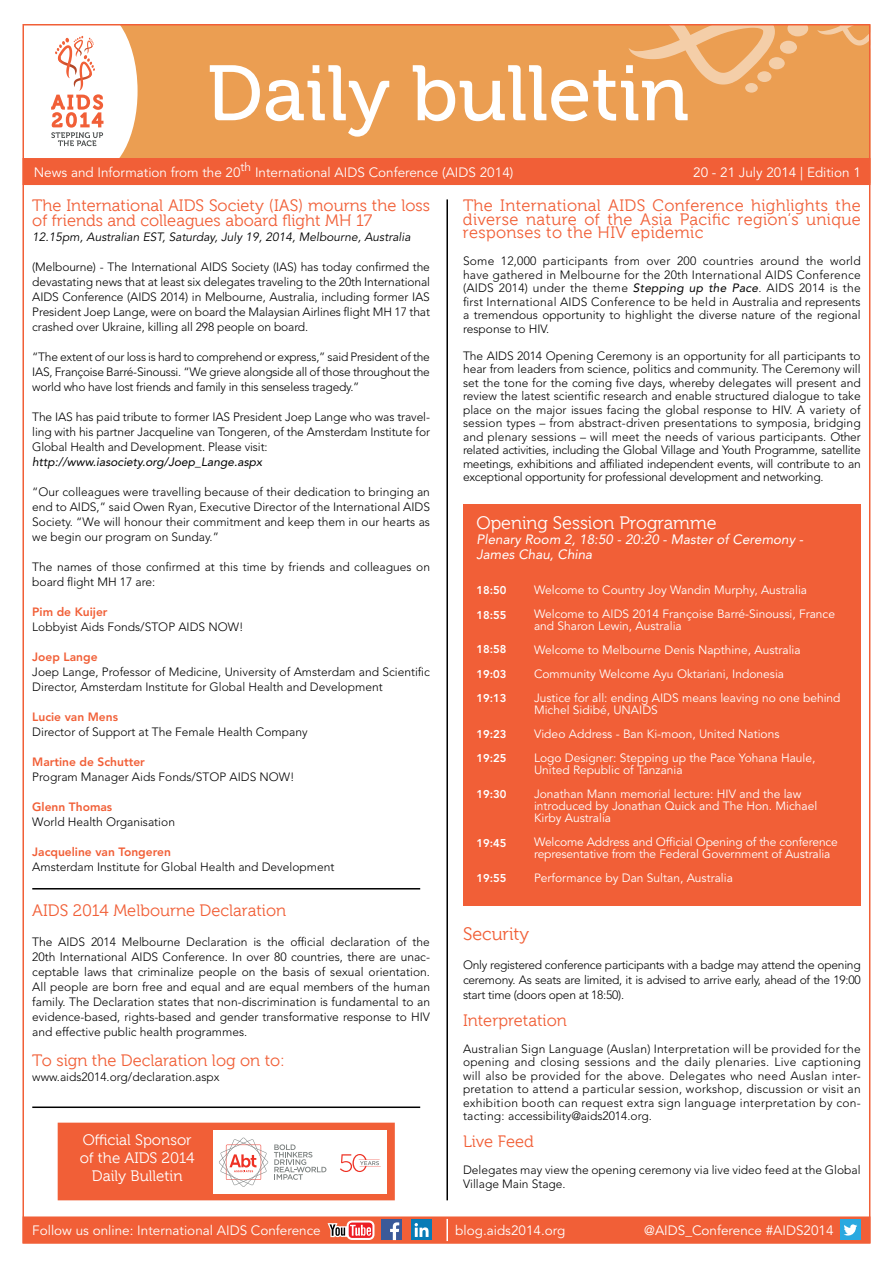
<style>
.page{position:relative;width:893px;height:1263px;background:#fff}
.page>*{position:absolute;margin:0;border:0;box-sizing:border-box;transform-origin:0 0}
.t1{font:78px "Museo 500";color:#fff}
.t2{font:18px "Museo 300";color:#fff}
.t3{font:18px "Museo 300";color:#f15f37}
.t4{font:16.5px/13.5px "Museo 300";color:#f15f37}
.t5{font:15.15px/18.1px "Museo 300";color:#fff;text-align:center}
.t6{font:13.5px "Avenir LT Std";color:#fff}
.t7{font:italic 13.5px/15px "Avenir LT Std";color:#fff}
.t8{font:300 12px/15px "Avenir LT Std";color:#000;text-align:justify}
.t9{font:12px/24px "Avenir LT Std";color:#fff}
.t10{font:800 12px "Avenir LT Std";color:#f15f37}
.t11{font:italic 12px "Avenir LT Std";color:#000}
.t12{font:italic 12px "Avenir LT Std";color:#000}
.t13{font:800 11.25px/23.9px "Avenir LT Std";color:#fff}
.s1{font-weight:400;font-style:italic}
</style>
<div class="page">
<div style="left:60px;top:27px;width:807px;height:131px;background:#eb9e52"></div>
<div style="left:23px;top:158px;width:847px;height:27px;background:#f15f37"></div>
<div style="left:23px;top:1216px;width:847px;height:27px;background:#f15f37;border:2px solid #f15f37"></div>
<svg style="left:51px;top:36px;width:52px;height:110px"></svg>
<hr style="left:446px;top:199px;width:2px;height:1001px;background:#000">
<div style="left:58px;top:1123px;width:337px;height:77px;background:#f15f37"></div>
<div style="left:213px;top:1130px;width:174px;height:64px;background:#fff"></div>
<svg style="left:219px;top:1137px;width:49px;height:50px"></svg>
<svg style="left:274px;top:1144px;width:52px;height:36px"></svg>
<svg style="left:340px;top:1154px;width:41px;height:18px"></svg>
<hr style="left:32px;top:1106px;width:388px;height:2px;background:#000">
<hr style="left:32px;top:888px;width:388px;height:1px;background:#000">
<div style="left:381px;top:1220px;width:20px;height:20px;background:#3a5a99"></div>
<svg style="left:390px;top:1222px;width:9px;height:18px"></svg>
<div style="left:840px;top:1220px;width:21px;height:20px;background:#2aa9e0"></div>
<svg style="left:844px;top:1224px;width:13px;height:11px"></svg>
<div style="left:411px;top:1220px;width:21px;height:20px;background:#077bb6"></div>
<svg style="left:415px;top:1223px;width:14px;height:14px"></svg>
<hr style="left:446px;top:1219px;width:2px;height:22px;background:#fff">
<svg style="left:328px;top:1220px;width:46px;height:20px"></svg>
<svg style="left:628px;top:27px;width:180px;height:66px;background:#edab6a"></svg>
<svg style="left:817px;top:27px;width:50px;height:22px"></svg>
<div style="left:463px;top:504px;width:398px;height:401px;background:#f15f37"></div>
<h1 class="t1" style="left:207px;top:51px;width:484px">Daily bulletin</h1>
<p class="t6" style="left:34px;top:164px;width:481px">News and Information from the 20<sup>th</sup> International AIDS Conference (AIDS 2014)</p>
<p class="t6" style="left:693px;top:164px;width:169px">20 - 21 July 2014 | Edition 1</p>
<h3 class="t4" style="left:32px;top:198px;width:399px;line-height:15px">The International AIDS Society (IAS) mourns the loss of friends and colleagues aboard flight MH 17</h3>
<p class="t11" style="left:32px;top:230px;width:380px">12.15pm, Australian EST, Saturday, July 19, 2014, Melbourne, Australia</p>
<p class="t8" style="left:32px;top:260px;width:399px">(Melbourne) - The International AIDS Society (IAS) has today confirmed the devastating news that at least six delegates traveling to the 20th International AIDS Conference (AIDS 2014) in Melbourne, Australia, including former IAS President Joep Lange, were on board the Malaysian Airlines flight MH 17 that crashed over Ukraine, killing all 298 people on board.</p>
<p class="t8" style="left:32px;top:350px;width:399px">“The extent of our loss is hard to comprehend or express,” said President of the IAS, Françoise Barré-Sinoussi. “We grieve alongside all of those throughout the world who have lost friends and family in this senseless tragedy.”</p>
<p class="t8" style="left:32px;top:410px;width:399px">The IAS has paid tribute to former IAS President Joep Lange who was travel&shy;ling with his partner Jacqueline van Tongeren, of the Amsterdam Institute for Global Health and Development. Please visit:</p>
<p class="t12" style="left:32px;top:455px;width:231px">http://www.iasociety.org/Joep_Lange.aspx</p>
<p class="t8" style="left:32px;top:485px;width:399px">“Our colleagues were travelling because of their dedication to bringing an end to AIDS,” said Owen Ryan, Executive Director of the International AIDS Society. “We will honour their commitment and keep them in our hearts as we begin our program on Sunday.”</p>
<p class="t8" style="left:32px;top:560px;width:399px">The names of those confirmed at this time by friends and colleagues on board flight MH 17 are:</p>
<p class="t10" style="left:32px;top:605px;width:77px">Pim de Kuijer</p>
<p class="t8" style="left:32px;top:620px;width:213px">Lobbyist Aids Fonds/STOP AIDS NOW!</p>
<p class="t10" style="left:32px;top:650px;width:67px">Joep Lange</p>
<p class="t8" style="left:32px;top:665px;width:399px">Joep Lange, Professor of Medicine, University of Amsterdam and Scientific<br>Director, Amsterdam Institute for Global Health and Development</p>
<p class="t10" style="left:32px;top:710px;width:87px">Lucie van Mens</p>
<p class="t8" style="left:32px;top:725px;width:277px">Director of Support at The Female Health Company</p>
<p class="t10" style="left:32px;top:755px;width:114px">Martine de Schutter</p>
<p class="t8" style="left:32px;top:770px;width:264px">Program Manager Aids Fonds/STOP AIDS NOW!</p>
<p class="t10" style="left:32px;top:800px;width:81px">Glenn Thomas</p>
<p class="t8" style="left:32px;top:815px;width:144px">World Health Organisation</p>
<p class="t10" style="left:32px;top:845px;width:140px">Jacqueline van Tongeren</p>
<p class="t8" style="left:32px;top:860px;width:304px">Amsterdam Institute for Global Health and Development</p>
<h3 class="t4" style="left:32px;top:904px;width:255px">AIDS 2014 Melbourne Declaration</h3>
<p class="t8" style="left:32px;top:935px;width:399px">The AIDS 2014 Melbourne Declaration is the official declaration of the 20th International AIDS Conference. In over 80 countries, there are unac&shy;ceptable laws that criminalize people on the basis of sexual orientation.<br>All people are born free and equal and are equal members of the human family. The Declaration states that non-discrimination is fundamental to an evidence-based, rights-based and gender transformative response to HIV and effective public health programmes.</p>
<h3 class="t4" style="left:32px;top:1054px;width:254px">To sign the Declaration log on to:</h3>
<p class="t8" style="left:32px;top:1070px;width:189px">www.aids2014.org/declaration.aspx</p>
<h3 class="t4" style="left:463px;top:199px;width:399px;text-align:justify">The International AIDS Conference highlights the diverse nature of the Asia Pacific region’s unique responses to the HIV epidemic</h3>
<p class="t8" style="left:463px;top:254px;width:399px;line-height:13.5px">Some 12,000 participants from over 200 countries around the world have gathered in Melbourne for the 20th International AIDS Conference (AIDS 2014) under the theme <span class="s1">Stepping up the Pace</span>. AIDS 2014 is the first International AIDS Conference to be held in Australia and represents a tremendous opportunity to highlight the diverse nature of the regional response to HIV.</p>
<p class="t8" style="left:463px;top:349px;width:399px;line-height:13.5px">The AIDS 2014 Opening Ceremony is an opportunity for all participants to hear from leaders from science, politics and community. The Ceremony will set the tone for the coming five days, whereby delegates will present and review the latest scientific research and enable structured dialogue to take place on the major issues facing the global response to HIV. A variety of session types – from abstract-driven presentations to symposia, bridging and plenary sessions – will meet the needs of various participants. Other related activities, including the Global Village and Youth Programme, satellite meetings, exhibitions and affiliated independent events, will contribute to an exceptional opportunity for professional development and networking.</p>
<h2 class="t2" style="left:476px;top:513px;width:242px">Opening Session Programme</h2>
<p class="t7" style="left:476px;top:532px;width:328px">Plenary Room 2, 18:50 - 20:20 - Master of Ceremony -<br>James Chau, China</p>
<p class="t9" style="left:534px;top:579px;width:303px">Welcome to Country Joy Wandin Murphy, Australia<br>Welcome to AIDS 2014 Françoise Barré-Sinoussi, France</p>
<p class="t9" style="left:534px;top:615px;width:308px">and Sharon Lewin, Australia<br>Welcome to Melbourne Denis Napthine, Australia Community Welcome Ayu Oktariani, Indonesia<br>Justice for all: ending AIDS means leaving no one behind</p>
<p class="t9" style="left:534px;top:699px;width:283px">Michel Sidibé, UNAIDS<br>Video Address - Ban Ki-moon, United Nations<br>Logo Designer: Stepping up the Pace Yohana Haule,</p>
<p class="t9" style="left:534px;top:759px;width:269px">United Republic of Tanzania<br>Jonathan Mann memorial lecture: HIV and the law</p>
<p class="t9" style="left:534px;top:801px;width:285px;line-height:12px">introduced by Jonathan Quick and The Hon. Michael<br>Kirby Australia</p>
<p class="t9" style="left:534px;top:837px;width:305px;line-height:12px">Welcome Address and Official Opening of the conference representative from the Federal Government of Australia</p>
<p class="t9" style="left:534px;top:867px;width:200px">Performance by Dan Sultan, Australia</p>
<p class="t13" style="left:476px;top:578px;width:31px">18:50</p>
<p class="t13" style="left:476px;top:603px;width:31px">18:55</p>
<p class="t13" style="left:476px;top:637px;width:31px">18:58</p>
<p class="t13" style="left:476px;top:662px;width:31px">19:03</p>
<p class="t13" style="left:476px;top:686px;width:31px">19:13</p>
<p class="t13" style="left:476px;top:722px;width:31px">19:23<br>19:25</p>
<p class="t13" style="left:476px;top:782px;width:31px">19:30</p>
<p class="t13" style="left:476px;top:831px;width:31px">19:45</p>
<p class="t13" style="left:476px;top:866px;width:31px">19:55</p>
<h2 class="t3" style="left:463px;top:924px;width:68px">Security</h2>
<p class="t8" style="left:463px;top:957px;width:399px">Only registered conference participants with a badge may attend the opening ceremony. As seats are limited, it is advised to arrive early, ahead of the 19:00 start time (doors open at 18:50).</p>
<h3 class="t4" style="left:463px;top:1014px;width:105px">Interpretation</h3>
<p class="t8" style="left:463px;top:1042px;width:399px;line-height:13.5px">Australian Sign Language (Auslan) Interpretation will be provided for the opening and closing sessions and the daily plenaries. Live captioning will also be provided for the above. Delegates who need Auslan inter&shy;pretation to attend a particular session, workshop, discussion or visit an exhibition booth can request extra sign language interpretation by con&shy;tacting: accessibility@aids2014.org.</p>
<h3 class="t4" style="left:463px;top:1135px;width:72px">Live Feed</h3>
<p class="t8" style="left:463px;top:1163px;width:399px;line-height:13.5px">Delegates may view the opening ceremony via live video feed at the Global<br>Village Main Stage.</p>
<p class="t5" style="left:80px;top:1130px;width:116px">Official Sponsor of the AIDS 2014<br>Daily Bulletin</p>
<p class="t6" style="left:32px;top:1222px;width:290px">Follow us online: International AIDS Conference</p>
<p class="t6" style="left:455px;top:1222px;width:112px">blog.aids2014.org</p>
<p class="t6" style="left:644px;top:1222px;width:191px">@AIDS_Conference #AIDS2014</p>
</div>
